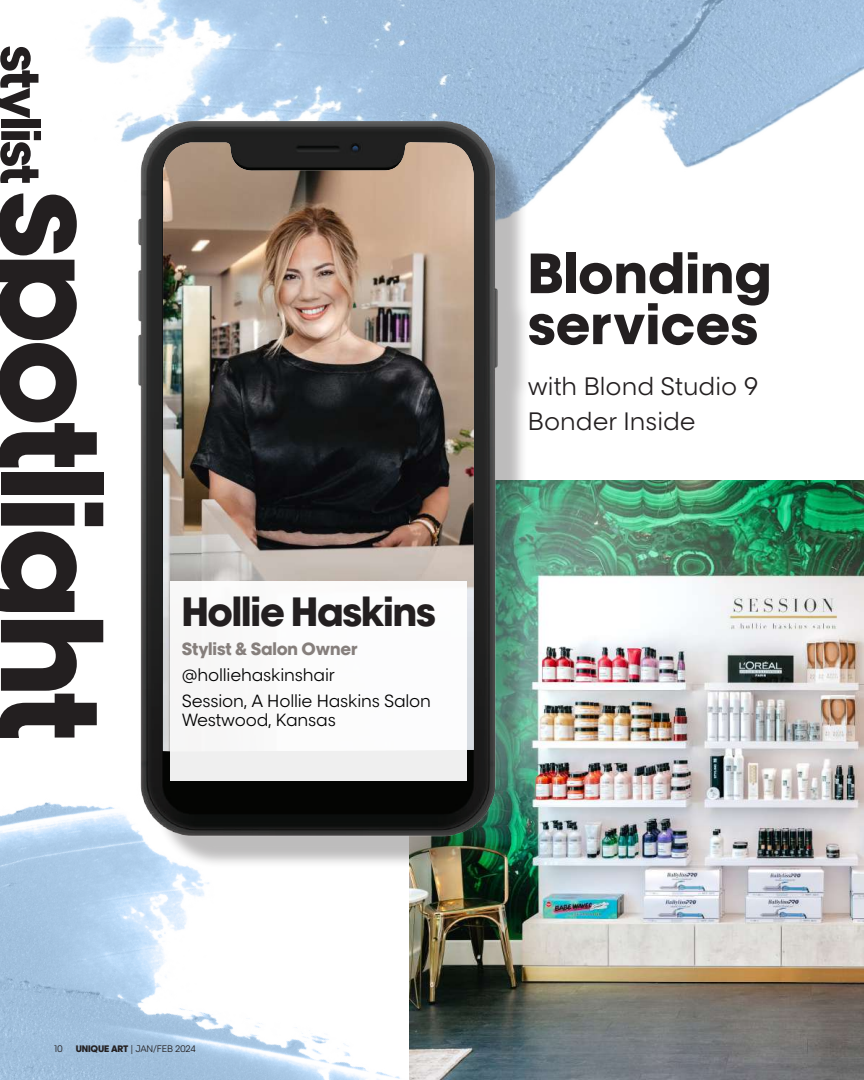
<style>
.page{position:relative;width:864px;height:1080px;background:#fff}
.page>*{position:absolute;margin:0;border:0;box-sizing:border-box;transform-origin:0 0}
.t1{font:135px "LOREAL PRO 5 Bold";letter-spacing:-.04em;color:#231f20}
.t2{font:54px/51px "LOREAL PRO 5 Bold";color:#231f20}
.t3{font:52.5px "LOREAL PRO 5 Bold";letter-spacing:-.04em;color:#231f20}
.t4{font:38.85px "LOREAL PRO 5 Bold";letter-spacing:-.03em;color:#231f20}
.t5{font:24px/34.5px "LOREAL PRO 2 Book";color:#231f20}
.t6{font:16.8px/25.7px "LOREAL PRO 2 Book";letter-spacing:-.01em;color:#000}
.t7{font:16.8px "LOREAL PRO 5 Bold";letter-spacing:-.01em;color:#867f7c}
.t8{font:9px "LOREAL PRO 2 Book";letter-spacing:-.02em;color:#231f20}
.s1{font-family:"LOREAL PRO 5 Bold"}
</style>
<div class="page">
<img style="left:85px;top:0;width:779px;height:202px">
<img style="left:0;top:802px;width:410px;height:278px">
<img style="left:410px;top:480px;width:454px;height:600px">
<div style="left:152px;top:134px;width:378px;height:735px;background:#231f20;opacity:.3"></div>
<img style="left:134px;top:44px;width:372px;height:830px">
<img style="left:163px;top:142px;width:311px;height:610px">
<div style="left:170px;top:581px;width:297px;height:200px;background:#fff"></div>
<h3 class="t3" style="left:61px;top:45px;width:140px;rotate:90deg">stylist</h3>
<h1 class="t1" style="left:155px;top:190px;width:552px;rotate:90deg">spotlight</h1>
<h3 class="t4" style="left:182px;top:581px;width:256px">Hollie Haskins</h3>
<p class="t7" style="left:182px;top:636px;width:177px">Stylist &amp; Salon Owner</p>
<p class="t6" style="left:182px;top:661px;width:251px">@holliehaskinshair<br>Session, A Hollie Haskins Salon</p>
<p class="t6" style="left:182px;top:706px;width:156px">Westwood, Kansas</p>
<h2 class="t2" style="left:528px;top:245px;width:245px">Blonding services</h2>
<h3 class="t5" style="left:528px;top:368px;width:232px">with Blond Studio 9<br>Bonder Inside</h3>
<p class="t8" style="left:54px;top:1043px;width:10px">10</p>
<p class="t8" style="left:76px;top:1043px;width:121px"><span class="s1">UNIQUE ART</span> | JAN/FEB 2024</p>
</div>
